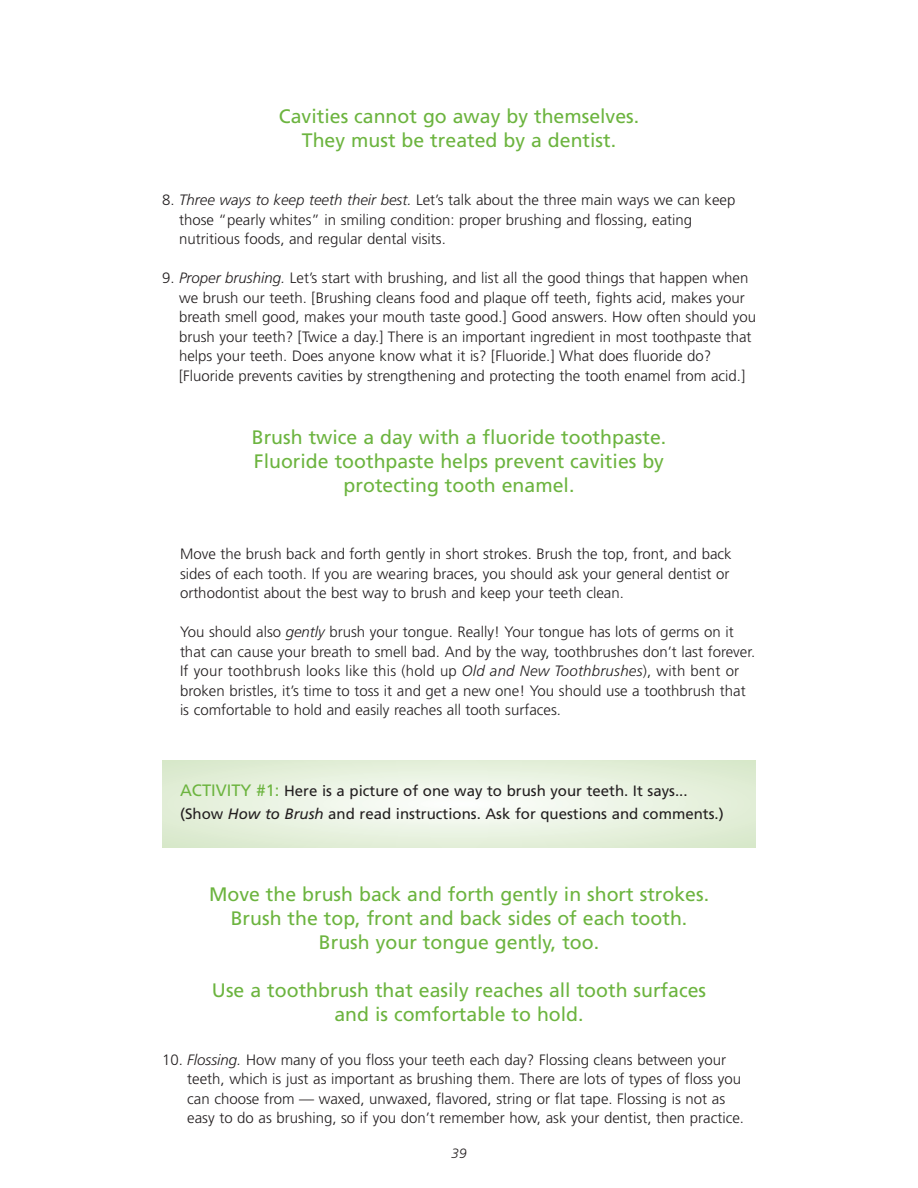
<style>
.page{position:relative;width:918px;height:1188px;background:#fff}
.page>*{position:absolute;margin:0;border:0;box-sizing:border-box;transform-origin:0 0}
.t1{font:19.5px/24px "Frutiger";color:#6cb43f;text-align:center}
.t2{font:300 15px/19.5px "Frutiger";color:#231f20}
.t3{font:15px/22.5px "Frutiger";color:#231f20}
.t4{font:italic 300 13.5px "Frutiger";color:#231f20}
.s1{font-style:italic}
.s2{font-size:16.5px;color:#6cb43f}
</style>
<div class="page">
<div style="left:162px;top:761px;width:594px;height:87px;background:#dfecd3"></div>
<div style="left:167px;top:761px;width:584px;height:87px;background:#e2eed7;border-radius:50%"></div>
<div style="left:199px;top:765px;width:520px;height:78px;background:#e5f0db;border-radius:50%"></div>
<div style="left:232px;top:770px;width:454px;height:68px;background:#e8f2e0;border-radius:50%"></div>
<div style="left:264px;top:775px;width:390px;height:58px;background:#ebf4e4;border-radius:50%"></div>
<div style="left:297px;top:780px;width:324px;height:48px;background:#eef5e8;border-radius:50%"></div>
<div style="left:323px;top:783px;width:272px;height:42px;background:#f1f7ec;border-radius:50%"></div>
<div style="left:349px;top:787px;width:220px;height:34px;background:#f4f9f0;border-radius:50%"></div>
<div style="left:381px;top:792px;width:156px;height:24px;background:#f7faf4;border-radius:50%"></div>
<div style="left:407px;top:796px;width:104px;height:16px;background:#f9fcf8;border-radius:50%"></div>
<div style="left:433px;top:800px;width:52px;height:8px;background:#fcfefc;border-radius:50%"></div>
<h1 class="t1" style="left:279px;top:105px;width:362px">Cavities cannot go away by themselves.<br>They must be treated by a dentist.</h1>
<p class="t2" style="left:179px;top:191px;width:558px;text-indent:-17px">8. <span class="s1">Three ways to keep teeth their best.</span> Let’s talk about the three main ways we can keep those “pearly whites” in smiling condition: proper brushing and flossing, eating nutritious foods, and regular dental visits.</p>
<p class="t2" style="left:179px;top:269px;width:579px;text-indent:-17px">9. <span class="s1">Proper brushing.</span> Let’s start with brushing, and list all the good things that happen when we brush our teeth. [Brushing cleans food and plaque off teeth, fights acid, makes your breath smell good, makes your mouth taste good.] Good answers. How often should you brush your teeth? [Twice a day.] There is an important ingredient in most toothpaste that helps your teeth. Does anyone know what it is? [Fluoride.] What does fluoride do? [Fluoride prevents cavities by strengthening and protecting the tooth enamel from acid.]</p>
<h1 class="t1" style="left:252px;top:426px;width:416px">Brush twice a day with a fluoride toothpaste.<br>Fluoride toothpaste helps prevent cavities by protecting tooth enamel.</h1>
<p class="t2" style="left:180px;top:545px;width:553px">Move the brush back and forth gently in short strokes. Brush the top, front, and back sides of each tooth. If you are wearing braces, you should ask your general dentist or orthodontist about the best way to brush and keep your teeth clean.</p>
<p class="t2" style="left:180px;top:623px;width:577px">You should also <span class="s1">gently</span> brush your tongue. Really! Your tongue has lots of germs on it that can cause your breath to smell bad. And by the way, toothbrushes don’t last forever.<br>If your toothbrush looks like this (hold up <span class="s1">Old and New Toothbrushes</span>), with bent or broken bristles, it’s time to toss it and get a new one! You should use a toothbrush that is comfortable to hold and easily reaches all tooth surfaces.</p>
<p class="t3" style="left:180px;top:781px;width:545px"><span class="s2">ACTIVITY #1:</span> Here is a picture of one way to brush your teeth. It says... (Show <span class="s1">How to Brush</span> and read instructions. Ask for questions and comments.)</p>
<h1 class="t1" style="left:209px;top:884px;width:502px">Move the brush back and forth gently in short strokes.<br>Brush the top, front and back sides of each tooth.<br>Brush your tongue gently, too.</h1>
<h1 class="t1" style="left:212px;top:980px;width:496px">Use a toothbrush that easily reaches all tooth surfaces and is comfortable to hold.</h1>
<p class="t2" style="left:187px;top:1051px;width:558px;text-indent:-25px">10. <span class="s1">Flossing.</span> How many of you floss your teeth each day? Flossing cleans between your teeth, which is just as important as brushing them. There are lots of types of floss you can choose from — waxed, unwaxed, flavored, string or flat tape. Flossing is not as easy to do as brushing, so if you don’t remember how, ask your dentist, then practice.</p>
<p class="t4" style="left:451px;top:1148px;width:17px">39</p>
</div>
